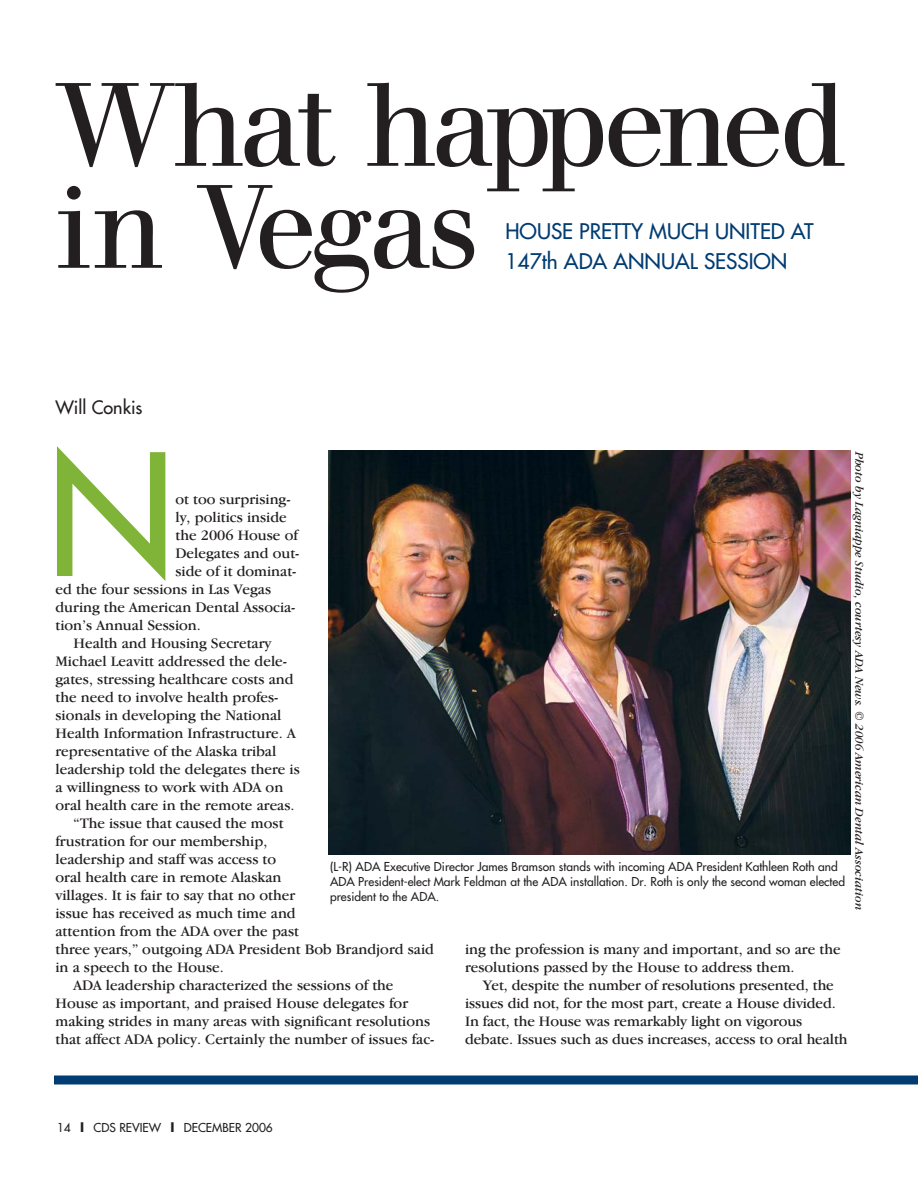
<style>
.page{position:relative;width:918px;height:1188px;background:#fff}
.page>*{position:absolute;margin:0;border:0;box-sizing:border-box;transform-origin:0 0}
.t1{font:164.25px "Futura";color:#7fb439}
.t2{font:117px/102px "Walbaum";letter-spacing:-.055em;color:#231f20}
.t3{font:21px/30px "Futura";color:#003c71}
.t4{font:18px "Futura";color:#231f20}
.t5{font:15px/18px "Garamond IT Cby BT";color:#231f20}
.t6{font:12px/15px "Futura";color:#231f20}
.t7{font:italic 12px "Garamond IT Cby BT";color:#231f20}
.s1{font-weight:800}
</style>
<div class="page">
<div style="left:54px;top:1076px;width:864px;height:8px;background:#003c71"></div>
<img style="left:328px;top:450px;width:522px;height:405px">
<h2 class="t2" style="left:56px;top:86px;width:793px">What happened in Vegas</h2>
<h3 class="t3" style="left:506px;top:217px;width:310px">HOUSE PRETTY MUCH UNITED AT<br>147th ADA ANNUAL SESSION</h3>
<p class="t4" style="left:56px;top:398px;width:89px">Will Conkis</p>
<h1 class="t1" style="left:47px;top:433px;width:130px">N</h1>
<p class="t7" style="left:864px;top:452px;width:460px;rotate:90deg">Photo by Lagniappe Studio, courtesy ADA News. © 2006 American Dental Association</p>
<p class="t5" style="left:176px;top:491px;width:117px">ot too surprising-</p>
<p class="t5" style="left:176px;top:509px;width:113px">ly, politics inside</p>
<p class="t5" style="left:176px;top:527px;width:124px">the 2006 House of</p>
<p class="t5" style="left:176px;top:545px;width:125px">Delegates and out-</p>
<p class="t5" style="left:176px;top:563px;width:122px">side of it dominat-</p>
<p class="t5" style="left:56px;top:581px;width:217px">ed the four sessions in Las Vegas</p>
<p class="t5" style="left:56px;top:599px;width:241px">during the American Dental Associa-</p>
<p class="t5" style="left:56px;top:617px;width:147px">tion’s Annual Session.</p>
<p class="t5" style="left:74px;top:635px;width:200px">Health and Housing Secretary</p>
<p class="t5" style="left:56px;top:653px;width:233px">Michael Leavitt addressed the dele-</p>
<p class="t5" style="left:56px;top:671px;width:240px">gates, stressing healthcare costs and</p>
<p class="t5" style="left:56px;top:689px;width:224px">the need to involve health profes-</p>
<p class="t5" style="left:56px;top:707px;width:227px">sionals in developing the National</p>
<p class="t5" style="left:56px;top:725px;width:242px">Health Information Infrastructure. A</p>
<p class="t5" style="left:56px;top:743px;width:222px">representative of the Alaska tribal</p>
<p class="t5" style="left:56px;top:761px;width:246px">leadership told the delegates there is</p>
<p class="t5" style="left:56px;top:779px;width:229px">a willingness to work with ADA on</p>
<p class="t5" style="left:56px;top:797px;width:241px">oral health care in the remote areas.</p>
<p class="t5" style="left:74px;top:815px;width:212px">“The issue that caused the most</p>
<p class="t5" style="left:56px;top:833px;width:213px">frustration for our membership,</p>
<p class="t5" style="left:56px;top:851px;width:222px">leadership and staff was access to</p>
<p class="t5" style="left:56px;top:869px;width:228px">oral health care in remote Alaskan</p>
<p class="t5" style="left:56px;top:887px;width:241px">villages. It is fair to say that no other</p>
<p class="t5" style="left:56px;top:905px;width:242px">issue has received as much time and</p>
<p class="t5" style="left:56px;top:923px;width:245px">attention from the ADA over the past</p>
<p class="t5" style="left:56px;top:941px;width:380px">three years,” outgoing ADA President Bob Brandjord said</p>
<p class="t5" style="left:56px;top:959px;width:170px">in a speech to the House.</p>
<p class="t5" style="left:74px;top:977px;width:322px">ADA leadership characterized the sessions of the</p>
<p class="t5" style="left:56px;top:995px;width:354px">House as important, and praised House delegates for</p>
<p class="t5" style="left:56px;top:1013px;width:376px">making strides in many areas with significant resolutions</p>
<p class="t5" style="left:56px;top:1031px;width:380px">that affect ADA policy. Certainly the number of issues fac-</p>
<p class="t6" style="left:330px;top:860px;width:517px">(L-R) ADA Executive Director James Bramson stands with incoming ADA President Kathleen Roth and<br>ADA President-elect Mark Feldman at the ADA installation. Dr. Roth is only the second woman elected president to the ADA.</p>
<p class="t5" style="left:465px;top:941px;width:377px">ing the profession is many and important, and so are the resolutions passed by the House to address them.</p>
<p class="t5" style="left:465px;top:977px;width:384px;text-indent:18px">Yet, despite the number of resolutions presented, the issues did not, for the most part, create a House divided.<br>In fact, the House was remarkably light on vigorous debate. Issues such as dues increases, access to oral health</p>
<p class="t6" style="left:57px;top:1121px;width:217px">14 <span class="s1">|</span> CDS REVIEW <span class="s1">|</span> DECEMBER 2006</p>
</div>
